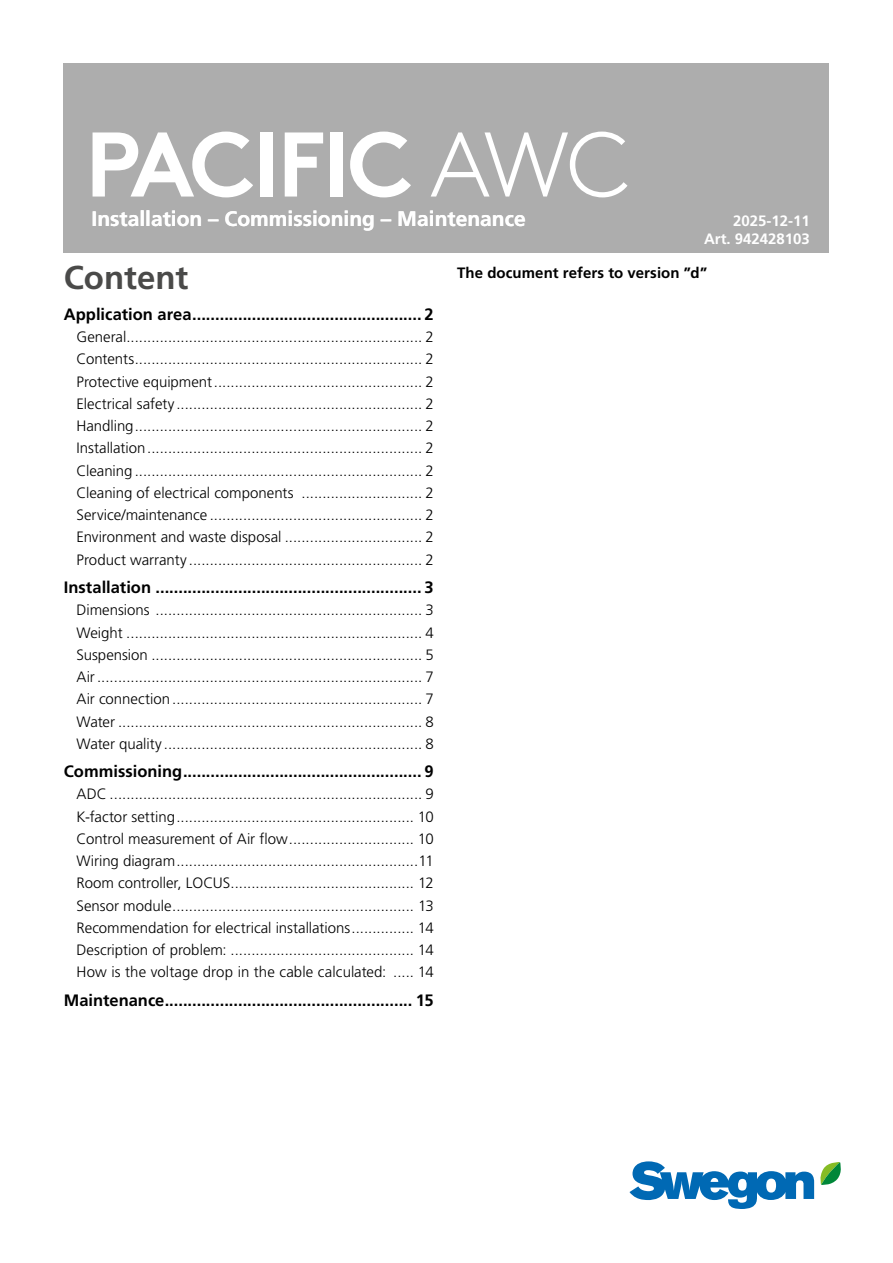
<style>
.page{position:relative;width:893px;height:1263px;background:#fff}
.page>*{position:absolute;margin:0;border:0;box-sizing:border-box;transform-origin:0 0}
.t1{font:700 91.5px "Swegon Brown";letter-spacing:-.025em;color:#fff}
.t2{font:700 33px "Frutiger LT Pro";color:#4a4a49}
.t3{font:700 21px "Frutiger LT Pro";color:#fff}
.t4{font:700 16.5px "Frutiger LT Pro";color:#000}
.t5{font:300 15px/22.2px "Frutiger LT Pro";color:#000;text-align:justify}
.t6{font:700 15px "Frutiger LT Pro";letter-spacing:.005em;color:#000}
.t7{font:700 15px/18px "Frutiger LT Pro";color:#fff;text-align:right}
.s1{font-weight:300}
</style>
<div class="page">
<div style="left:64px;top:64px;width:765px;height:189px;background:#adadad"></div>
<svg style="left:629px;top:1161px;width:212px;height:48px"></svg>
<h1 class="t1" style="left:85px;top:90px;width:546px">PACIFIC <span class="s1">AWC</span></h1>
<h3 class="t3" style="left:92px;top:206px;width:436px">Installation – Commissioning – Maintenance</h3>
<p class="t7" style="left:704px;top:212px;width:107px">2025-12-11<br>Art. 942428103</p>
<h2 class="t2" style="left:64px;top:258px;width:126px">Content</h2>
<p class="t4" style="left:64px;top:304px;width:371px">Application area.................................................. 2</p>
<p class="t5" style="left:77px;top:326px;width:359px">General....................................................................... 2<br>Contents..................................................................... 2<br>Protective equipment.................................................. 2<br>Electrical safety ........................................................... 2<br>Handling..................................................................... 2<br>Installation.................................................................. 2<br>Cleaning ..................................................................... 2<br>Cleaning of electrical components ............................. 2<br>Service/maintenance ................................................... 2<br>Environment and waste disposal ................................. 2<br>Product warranty ........................................................ 2</p>
<p class="t4" style="left:64px;top:577px;width:371px">Installation .......................................................... 3</p>
<p class="t5" style="left:77px;top:599px;width:359px">Dimensions ................................................................ 3<br>Weight ....................................................................... 4<br>Suspension ................................................................. 5<br>Air.............................................................................. 7<br>Air connection ............................................................ 7<br>Water ......................................................................... 8<br>Water quality .............................................................. 8</p>
<p class="t4" style="left:64px;top:761px;width:371px">Commissioning.................................................... 9</p>
<p class="t5" style="left:77px;top:783px;width:359px">ADC ........................................................................... 9<br>K-factor setting......................................................... 10<br>Control measurement of Air flow.............................. 10<br>Wiring diagram..........................................................11<br>Room controller, LOCUS............................................ 12<br>Sensor module.......................................................... 13<br>Recommendation for electrical installations............... 14<br>Description of problem: ............................................ 14<br>How is the voltage drop in the cable calculated: ..... 14</p>
<p class="t4" style="left:64px;top:990px;width:371px">Maintenance...................................................... 15</p>
<p class="t6" style="left:457px;top:264px;width:252px">The document refers to version ”d”</p>
</div>
